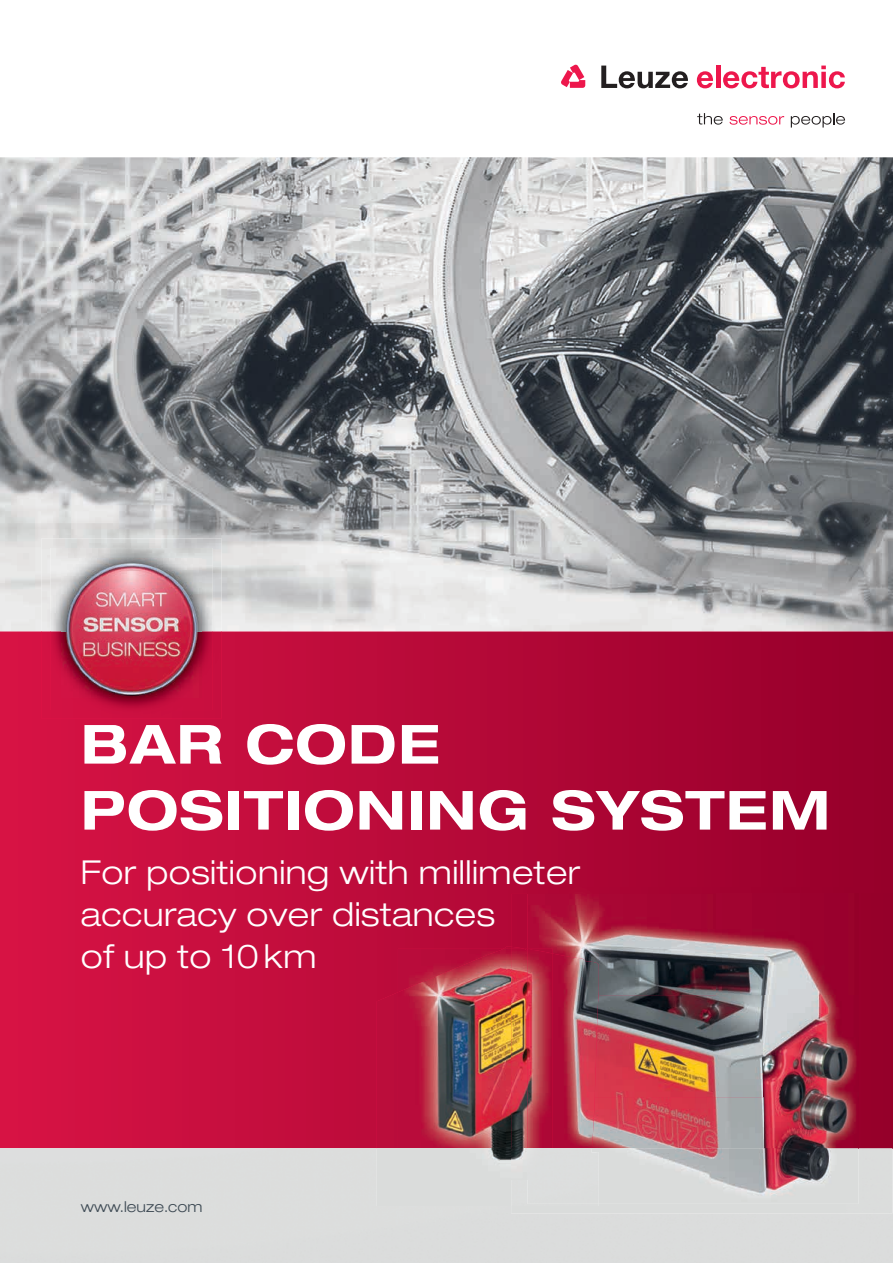
<style>
.page{position:relative;width:893px;height:1263px;background:#fff}
.page>*{position:absolute;margin:0;border:0;box-sizing:border-box;transform-origin:0 0}
.t1{font:700 expanded 54px/66px "Helvetica Neue LT Pro";letter-spacing:.025em;color:#fff}
.t2{font:300 expanded 33px/42px "Helvetica Neue LT Pro";letter-spacing:.015em;color:#fff}
.t3{font:300 expanded 15px "Helvetica Neue LT Pro";color:#3f4b55}
</style>
<div class="page">
<svg style="left:0;top:631px;width:893px;height:517px;background:#bb0a3a"></svg>
<div style="left:0;top:1148px;width:893px;height:115px;background:#dcdddc"></div>
<img style="left:0;top:157px;width:893px;height:474px">
<svg style="left:561px;top:64px;width:24px;height:24px"></svg>
<svg style="left:697px;top:71px;width:16px;height:17px"></svg>
<hr style="left:716px;top:66px;width:4px;height:22px;background:#ed174c">
<svg style="left:723px;top:66px;width:122px;height:22px"></svg>
<svg style="left:730px;top:116px;width:54px;height:9px"></svg>
<svg style="left:601px;top:66px;width:87px;height:22px"></svg>
<svg style="left:697px;top:113px;width:26px;height:12px"></svg>
<svg style="left:791px;top:113px;width:54px;height:15px"></svg>
<img style="left:41px;top:538px;width:180px;height:181px">
<img style="left:50px;top:548px;width:163px;height:162px">
<img style="left:61px;top:559px;width:140px;height:138px">
<img style="left:377px;top:947px;width:134px;height:259px">
<img style="left:398px;top:949px;width:113px;height:230px">
<img style="left:528px;top:887px;width:330px;height:108px">
<div style="left:858px;top:894px;width:34px;height:254px;background:#96002a"></div>
<div style="left:845px;top:1148px;width:47px;height:65px;background:#dbdddc"></div>
<div style="left:511px;top:1204px;width:334px;height:9px;background:#dadcdb"></div>
<img style="left:511px;top:894px;width:17px;height:285px">
<svg style="left:511px;top:947px;width:17px;height:3px"></svg>
<img style="left:511px;top:1179px;width:88px;height:27px">
<img style="left:599px;top:995px;width:165px;height:102px">
<img style="left:764px;top:995px;width:94px;height:153px">
<img style="left:599px;top:1097px;width:165px;height:51px">
<img style="left:599px;top:1148px;width:259px;height:56px">
<img style="left:553px;top:953px;width:46px;height:195px">
<div style="left:528px;top:1148px;width:71px;height:56px;background:#dcdedd"></div>
<img style="left:528px;top:949px;width:25px;height:230px">
<h1 class="t1" style="left:81px;top:709px;width:751px">BAR CODE<br>POSITIONING SYSTEM</h1>
<p class="t2" style="left:81px;top:851px;width:501px">For positioning with millimeter accuracy over distances<br>of up to 10 km</p>
<p class="t3" style="left:81px;top:1198px;width:123px">www.leuze.com</p>
</div>
